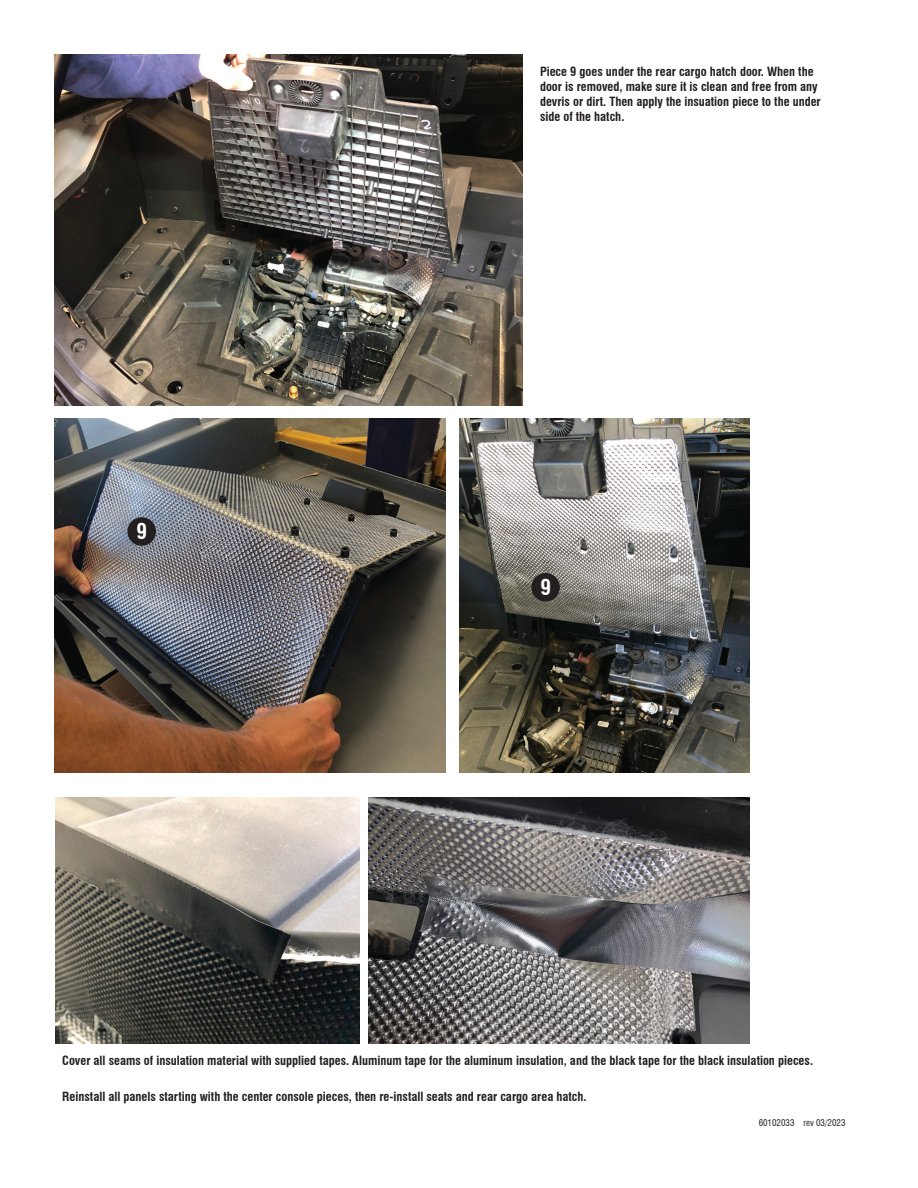
<style>
.page{position:relative;width:918px;height:1188px;background:#fff}
.page>*{position:absolute;margin:0;border:0;box-sizing:border-box;transform-origin:0 0}
.t1{font:700 condensed 21.3px "Swiss 721 BT";color:#fff}
.t2{font:700 condensed 12.45px/15px "Swiss 721 BT";color:#231f20}
.t3{font:condensed 9px "Swiss 721 BT";color:#231f20}
</style>
<div class="page">
<img style="left:54px;top:54px;width:468px;height:351px">
<img style="left:54px;top:419px;width:392px;height:353px">
<img style="left:459px;top:419px;width:290px;height:353px">
<img style="left:369px;top:798px;width:380px;height:245px">
<img style="left:56px;top:798px;width:303px;height:245px">
<div style="left:127px;top:517px;width:29px;height:29px;background:#231f20;border-radius:50%"></div>
<div style="left:531px;top:573px;width:29px;height:29px;background:#231f20;border-radius:50%"></div>
<h1 class="t1" style="left:136px;top:518px;width:12px">9</h1>
<p class="t2" style="left:540px;top:64px;width:282px">Piece 9 goes under the rear cargo hatch door. When the door is removed, make sure it is clean and free from any devris or dirt. Then apply the insuation piece to the under side of the hatch.</p>
<h1 class="t1" style="left:540px;top:574px;width:12px">9</h1>
<p class="t2" style="left:62px;top:1053px;width:752px">Cover all seams of insulation material with supplied tapes. Aluminum tape for the aluminum insulation, and the black tape for the black insulation pieces.</p>
<p class="t2" style="left:62px;top:1089px;width:526px">Reinstall all panels starting with the center console pieces, then re-install seats and rear cargo area hatch.</p>
<p class="t3" style="left:759px;top:1118px;width:88px">60102033 rev 03/2023</p>
</div>
